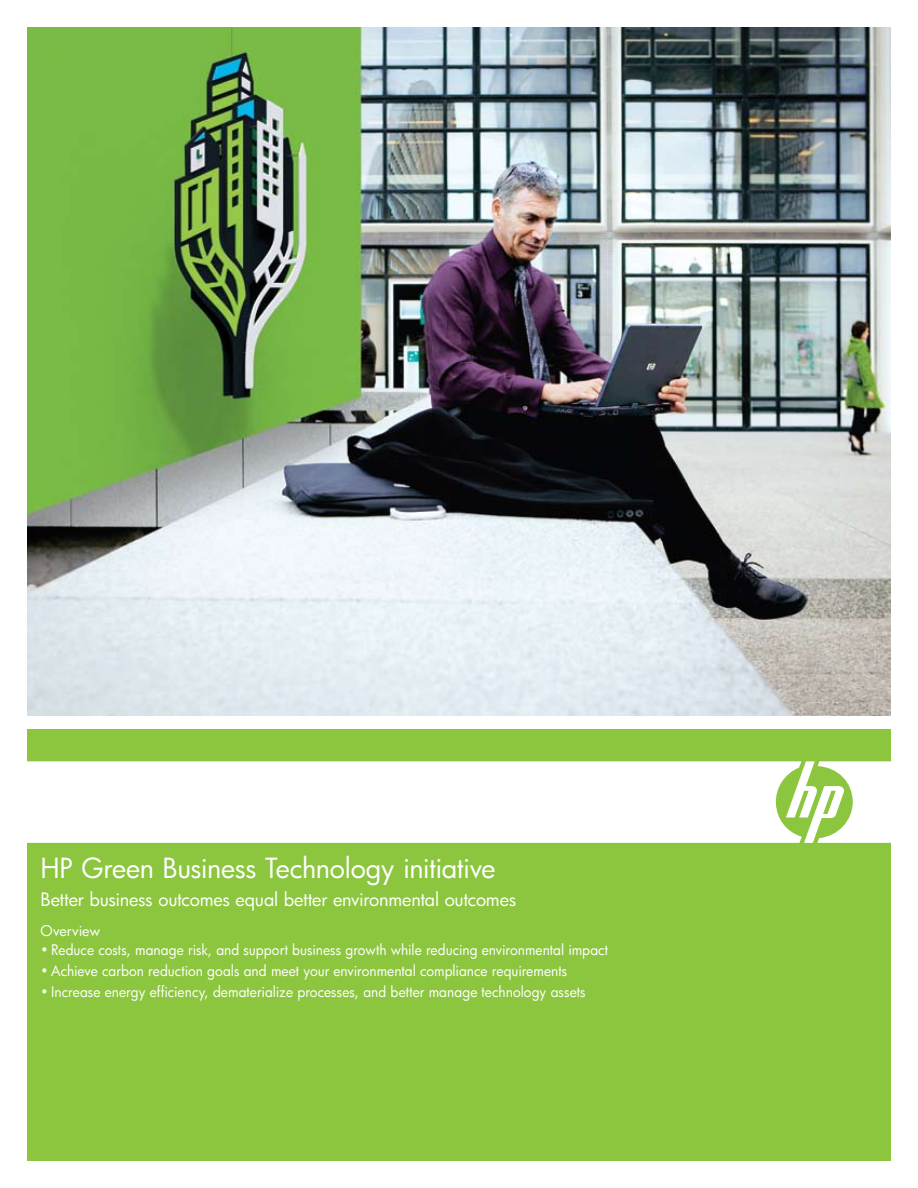
<style>
.page{position:relative;width:918px;height:1188px;background:#fff}
.page>*{position:absolute;margin:0;border:0;box-sizing:border-box;transform-origin:0 0}
.t1{font:27px "HP Futura";letter-spacing:-.015em;color:#fff}
.t2{font:18px "HP Futura";letter-spacing:-.005em;color:#fff}
.t3{font:14.25px "HP Futura";color:#fff;scale:.96 1}
.t4{font:14.25px "HP Futura";color:#fff}
</style>
<div class="page">
<img style="left:27px;top:27px;width:864px;height:689px">
<div style="left:27px;top:729px;width:864px;height:432px;background:#8cc63f"></div>
<div style="left:27px;top:762px;width:864px;height:81px;background:#fff"></div>
<h1 class="t1" style="left:40px;top:850px;width:457px">HP Green Business Technology initiative</h1>
<p class="t2" style="left:40px;top:887px;width:477px">Better business outcomes equal better environmental outcomes</p>
<p class="t4" style="left:40px;top:921px;width:61px">Overview</p>
<p class="t3" style="left:40px;top:940px;width:593px">• Reduce costs, manage risk, and support business growth while reducing environmental impact</p>
<p class="t3" style="left:40px;top:961px;width:550px">• Achieve carbon reduction goals and meet your environmental compliance requirements</p>
<p class="t3" style="left:40px;top:983px;width:569px">• Increase energy efficiency, dematerialize processes, and better manage technology assets</p>
</div>
